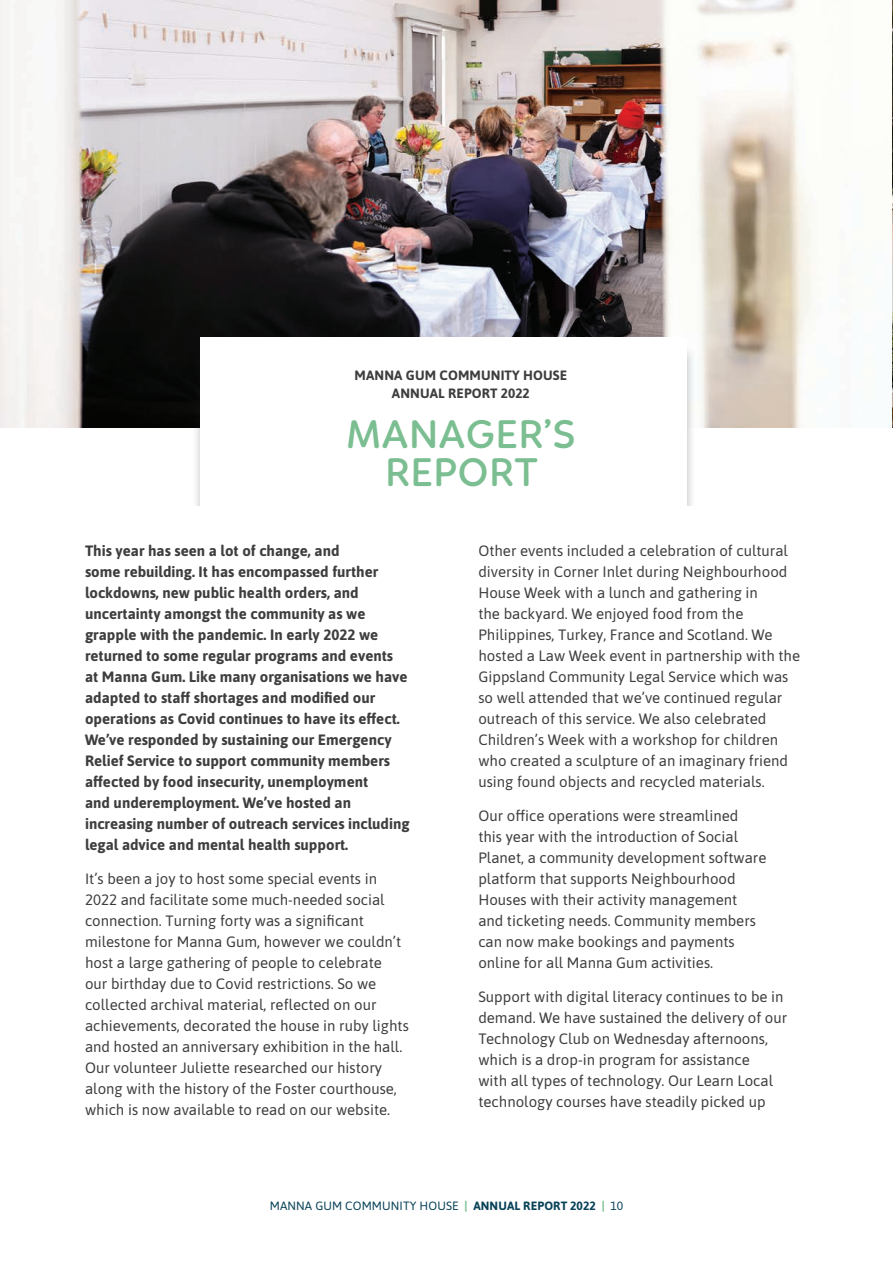
<style>
.page{position:relative;width:893px;height:1263px;background:#fff}
.page>*{position:absolute;margin:0;border:0;box-sizing:border-box;transform-origin:0 0}
.t1{font:600 40.95px/37.5px "Linotte";letter-spacing:.015em;color:#7bbe91;text-align:center}
.t2{font:15px/21px "Asap";color:#3e3e3f}
.t3{font:700 15px/21px "Asap";color:#3e3e3f}
.t4{font:700 13.5px/18px "Asap";letter-spacing:.01em;color:#3e3e3f;text-align:center}
.t5{font:12px "Asap";letter-spacing:.01em;color:#094258}
.s1{font-weight:700;color:#7bbe91}
.s2{font-weight:700}
</style>
<div class="page">
<img style="left:0;top:0;width:815px;height:427px">
<hr style="left:892px;top:0;width:1px;height:427px;background:#f2f3f4">
<div style="left:192px;top:345px;width:504px;height:192px;background:#231f20;opacity:.3"></div>
<div style="left:201px;top:337px;width:486px;height:174px;background:#fff"></div>
<div style="left:3px;top:507px;width:890px;height:646px;background:#fff"></div>
<p class="t4" style="left:355px;top:366px;width:214px">MANNA GUM COMMUNITY HOUSE<br>ANNUAL REPORT 2022</p>
<h1 class="t1" style="left:346px;top:415px;width:231px">MANAGER’S<br>REPORT</h1>
<p class="t3" style="left:85px;top:540px;width:326px">This year has seen a lot of change, and<br>some rebuilding. It has encompassed further lockdowns, new public health orders, and uncertainty amongst the community as we grapple with the pandemic. In early 2022 we returned to some regular programs and events at Manna Gum. Like many organisations we have adapted to staff shortages and modified our operations as Covid continues to have its effect.<br>We’ve responded by sustaining our Emergency Relief Service to support community members affected by food insecurity, unemployment<br>and underemployment. We’ve hosted an increasing number of outreach services including legal advice and mental health support.</p>
<p class="t2" style="left:85px;top:867px;width:325px">It’s been a joy to host some special events in 2022 and facilitate some much-needed social connection. Turning forty was a significant milestone for Manna Gum, however we couldn’t host a large gathering of people to celebrate<br>our birthday due to Covid restrictions. So we collected archival material, reflected on our achievements, decorated the house in ruby lights and hosted an anniversary exhibition in the hall.<br>Our volunteer Juliette researched our history along with the history of the Foster courthouse, which is now available to read on our website.</p>
<p class="t2" style="left:478px;top:540px;width:323px">Other events included a celebration of cultural diversity in Corner Inlet during Neighbourhood House Week with a lunch and gathering in<br>the backyard. We enjoyed food from the Philippines, Turkey, France and Scotland. We hosted a Law Week event in partnership with the Gippsland Community Legal Service which was so well attended that we’ve continued regular outreach of this service. We also celebrated Children’s Week with a workshop for children who created a sculpture of an imaginary friend using found objects and recycled materials.</p>
<p class="t2" style="left:478px;top:804px;width:290px">Our office operations were streamlined<br>this year with the introduction of Social Planet, a community development software platform that supports Neighbourhood Houses with their activity management<br>and ticketing needs. Community members can now make bookings and payments online for all Manna Gum activities.</p>
<p class="t2" style="left:478px;top:985px;width:310px">Support with digital literacy continues to be in demand. We have sustained the delivery of our Technology Club on Wednesday afternoons, which is a drop-in program for assistance<br>with all types of technology. Our Learn Local technology courses have steadily picked up</p>
<p class="t5" style="left:270px;top:1198px;width:355px">MANNA GUM COMMUNITY HOUSE <span class="s1">|</span> <span class="s2">ANNUAL REPORT 2022</span> <span class="s1">|</span> 10</p>
</div>
